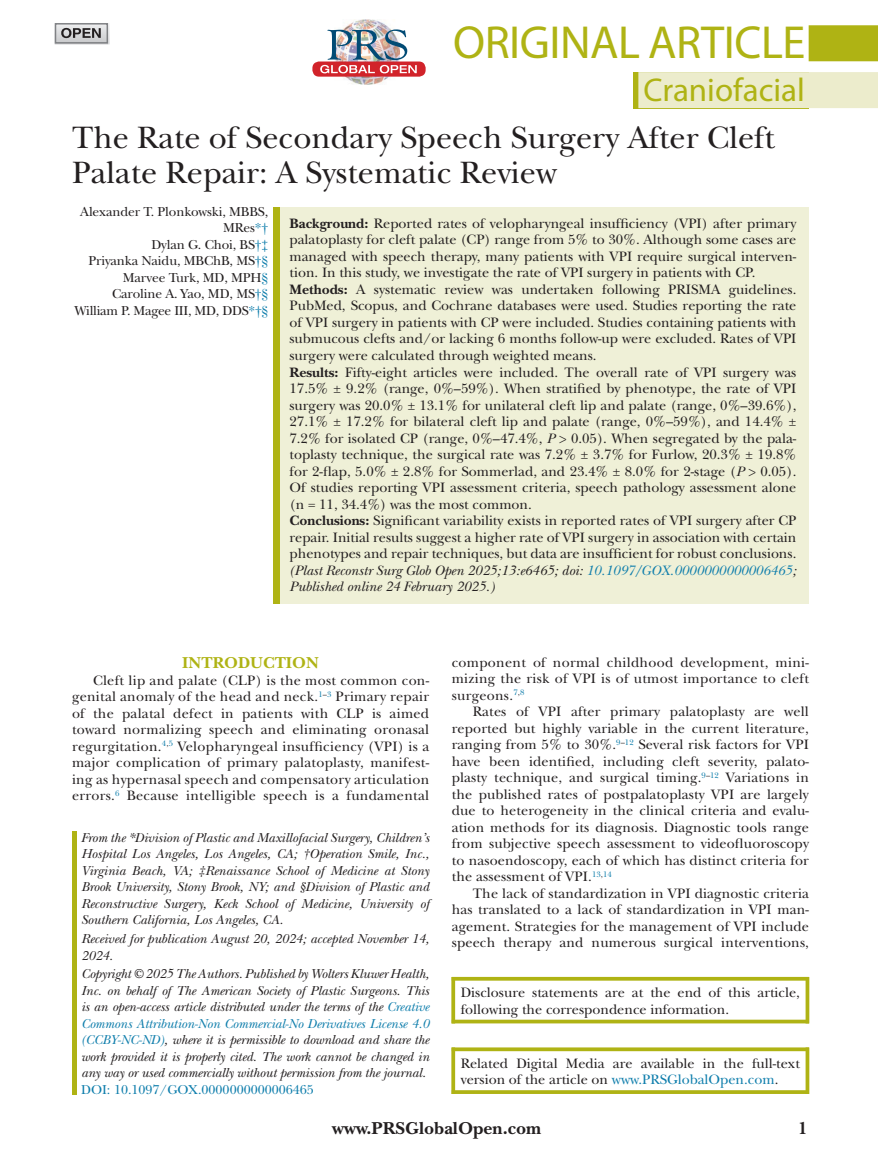
<style>
.page{position:relative;width:878px;height:1175px;background:#fff}
.page>*{position:absolute;margin:0;border:0;box-sizing:border-box;transform-origin:0 0}
.t1{font:46.5px "Myriad Pro";letter-spacing:-.01em;color:#afb314}
.t2{font:33px "Myriad Pro";color:#afb314}
.t3{font:32.25px/34.5px "New Baskerville Std";color:#231f20}
.t4{font:700 18px "New Baskerville Std";color:#231f20}
.t5{font:700 16.5px "New Baskerville Std";color:#afb314}
.t6{font:14.25px/16.5px "New Baskerville Std";color:#231f20;text-align:justify}
.t7{font:italic 13.5px/16.5px "New Baskerville Std";color:#231f20;text-align:justify}
.t8{font:13.5px/16.5px "New Baskerville Std";letter-spacing:-.01em;color:#231f20;text-align:right}
.t9{font:13.5px "New Baskerville Std";color:#0f7eac}
.s1{color:#0f7eac}
.s2{font-weight:700}
.s3{font-style:italic}
.s4{font-style:italic;color:#0f7eac}
</style>
<div class="page">
<div style="left:634px;top:72px;width:175px;height:36px;background:#afb314"></div>
<div style="left:638px;top:72px;width:240px;height:36px;background:#ececcc"></div>
<div style="left:808px;top:25px;width:70px;height:36px;background:#afb314"></div>
<img style="left:343px;top:20px;width:48px;height:64px">
<div style="left:312px;top:61px;width:113px;height:16px;background:#d1232a;border-radius:7px"></div>
<img style="left:320px;top:29px;width:97px;height:44px">
<div style="left:274px;top:126px;width:534px;height:478px;background:#eff0d7"></div>
<div style="left:274px;top:205px;width:6px;height:77px;background:#afb314"></div>
<div style="left:274px;top:271px;width:6px;height:93px;background:#afb314"></div>
<div style="left:274px;top:354px;width:6px;height:159px;background:#afb314"></div>
<div style="left:274px;top:502px;width:6px;height:102px;background:#afb314"></div>
<hr style="left:72px;top:831px;width:4px;height:99px;background:#afb314">
<hr style="left:72px;top:930px;width:4px;height:35px;background:#afb314">
<hr style="left:72px;top:965px;width:4px;height:118px;background:#afb314">
<hr style="left:72px;top:1081px;width:4px;height:13px;background:#afb314">
<div style="left:272px;top:126px;width:536px;height:80px;background:#fff"></div>
<img style="left:54px;top:23px;width:55px;height:22px">
<svg style="left:451px;top:977px;width:4px;height:46px"></svg>
<svg style="left:805px;top:977px;width:4px;height:46px"></svg>
<svg style="left:452px;top:976px;width:356px;height:4px"></svg>
<svg style="left:452px;top:1019px;width:356px;height:4px"></svg>
<svg style="left:451px;top:1047px;width:4px;height:47px"></svg>
<svg style="left:805px;top:1047px;width:4px;height:47px"></svg>
<svg style="left:452px;top:1047px;width:356px;height:4px"></svg>
<svg style="left:452px;top:1090px;width:356px;height:4px"></svg>
<div style="left:55px;top:23px;width:53px;height:21px;border:2px solid #808285"></div>
<svg style="left:61px;top:28px;width:40px;height:10px"></svg>
<h1 class="t1" style="left:453px;top:14px;width:354px">Original Article</h1>
<h2 class="t2" style="left:643px;top:69px;width:163px">Craniofacial</h2>
<h3 class="t3" style="left:72px;top:121px;width:704px">The Rate of Secondary Speech Surgery After Cleft<br>Palate Repair: A Systematic Review</h3>
<p class="t8" style="left:74px;top:203px;width:195px">Alexander T. Plonkowski, MBBS,<br>MRes<span class="s1">*†<br></span>Dylan G. Choi, BS<span class="s1">†‡<br></span>Priyanka Naidu, MBChB, MS<span class="s1">†§<br></span>Marvee Turk, MD, MPH<span class="s1">§<br></span>Caroline A. Yao, MD, MS<span class="s1">†§<br></span>William P. Magee III, MD, DDS<span class="s1">*†§</span></p>
<p class="t6" style="left:289px;top:215px;width:508px;text-align:left"><span class="s2">Background:</span> Reported rates of velopharyngeal insufficiency (VPI) after primary palatoplasty for cleft palate (CP) range from 5% to 30%. Although some cases are managed with speech therapy, many patients with VPI require surgical interven&shy;tion. In this study, we investigate the rate of VPI surgery in patients with CP.<br><span class="s2">Methods:</span> A systematic review was undertaken following PRISMA guidelines.<br>PubMed, Scopus, and Cochrane databases were used. Studies reporting the rate of VPI surgery in patients with CP were included. Studies containing patients with submucous clefts and/or lacking 6 months follow-up were excluded. Rates of VPI surgery were calculated through weighted means.<br><span class="s2">Results:</span> Fifty-eight articles were included. The overall rate of VPI surgery was 17.5% ± 9.2% (range, 0%–59%). When stratified by phenotype, the rate of VPI surgery was 20.0% ± 13.1% for unilateral cleft lip and palate (range, 0%–39.6%), 27.1% ± 17.2% for bilateral cleft lip and palate (range, 0%–59%), and 14.4% ± 7.2% for isolated CP (range, 0%–47.4%, <span class="s3">P</span> &gt; 0.05). When segregated by the pala&shy;toplasty technique, the surgical rate was 7.2% ± 3.7% for Furlow, 20.3% ± 19.8% for 2-flap, 5.0% ± 2.8% for Sommerlad, and 23.4% ± 8.0% for 2-stage (<span class="s3">P</span> &gt; 0.05).<br>Of studies reporting VPI assessment criteria, speech pathology assessment alone (n = 11, 34.4%) was the most common.<br><span class="s2">Conclusions:</span> Significant variability exists in reported rates of VPI surgery after CP repair. Initial results suggest a higher rate of VPI surgery in association with certain phenotypes and repair techniques, but data are insufficient for robust conclusions. <span class="s3">(Plast Reconstr Surg Glob Open 2025;13:e6465; doi:</span> <span class="s4">10.1097/GOX.0000000000006465</span><span class="s3">; Published online 24 February 2025.)</span></p>
<p class="t5" style="left:182px;top:653px;width:138px">INTRODUCTION</p>
<p class="t6" style="left:72px;top:672px;width:359px;text-indent:21px">Cleft lip and palate (CLP) is the most common con&shy;genital anomaly of the head and neck.<sup>1</sup><sup>–</sup><sup>3</sup> Primary repair of the palatal defect in patients with CLP is aimed toward normalizing speech and eliminating oronasal regurgitation.<sup>4</sup><sup>,</sup><sup>5</sup> Velopharyngeal insufficiency (VPI) is a major complication of primary palatoplasty, manifest&shy;ing as hypernasal speech and compensatory articulation errors.<sup>6</sup> Because intelligible speech is a fundamental</p>
<p class="t7" style="left:81px;top:829px;width:350px">From the *Division of Plastic and Maxillofacial Surgery, Children’s Hospital Los Angeles, Los Angeles, CA; †Operation Smile, Inc., Virginia Beach, VA; ‡Renaissance School of Medicine at Stony Brook University, Stony Brook, NY; and §Division of Plastic and Reconstructive Surgery, Keck School of Medicine, University of Southern California, Los Angeles, CA.</p>
<p class="t7" style="left:81px;top:930px;width:350px">Received for publication August 20, 2024; accepted November 14,<br>2024.</p>
<p class="t7" style="left:81px;top:965px;width:350px">Copyright © 2025 The Authors. Published by Wolters Kluwer Health, Inc. on behalf of The American Society of Plastic Surgeons. This is an open-access article distributed under the terms of the <span class="s1">Creative Commons Attribution-Non Commercial-No Derivatives License 4.0 (CCBY-NC-ND)</span>, where it is permissible to download and share the work provided it is properly cited. The work cannot be changed in any way or used commercially without permission from the journal.</p>
<p class="t9" style="left:81px;top:1081px;width:234px">DOI: 10.1097/GOX.0000000000006465</p>
<p class="t6" style="left:452px;top:654px;width:359px">component of normal childhood development, mini&shy;mizing the risk of VPI is of utmost importance to cleft surgeons.<sup>7</sup><sup>,</sup><sup>8</sup></p>
<p class="t6" style="left:451px;top:703px;width:359px;text-indent:21px">Rates of VPI after primary palatoplasty are well reported but highly variable in the current literature, ranging from 5% to 30%.<sup>9</sup><sup>–</sup><sup>12</sup> Several risk factors for VPI have been identified, including cleft severity, palato&shy;plasty technique, and surgical timing.<sup>9</sup><sup>–</sup><sup>12</sup> Variations in the published rates of postpalatoplasty VPI are largely due to heterogeneity in the clinical criteria and evalu&shy;ation methods for its diagnosis. Diagnostic tools range from subjective speech assessment to videofluoroscopy to nasoendoscopy, each of which has distinct criteria for the assessment of VPI.<sup>13</sup><sup>,</sup><sup>14</sup></p>
<p class="t6" style="left:451px;top:885px;width:359px;text-indent:21px">The lack of standardization in VPI diagnostic criteria has translated to a lack of standardization in VPI man&shy;agement. Strategies for the management of VPI include speech therapy and numerous surgical interventions,</p>
<p class="t6" style="left:460px;top:984px;width:341px">Disclosure statements are at the end of this article, following the correspondence information.</p>
<p class="t6" style="left:460px;top:1054px;width:341px">Related Digital Media are available in the full-text version of the article on <span class="s1">www.PRSGlobalOpen.com</span>.</p>
<p class="t4" style="left:332px;top:1118px;width:210px">www.PRSGlobalOpen.com</p>
<p class="t4" style="left:798px;top:1118px;width:11px">1</p>
</div>
